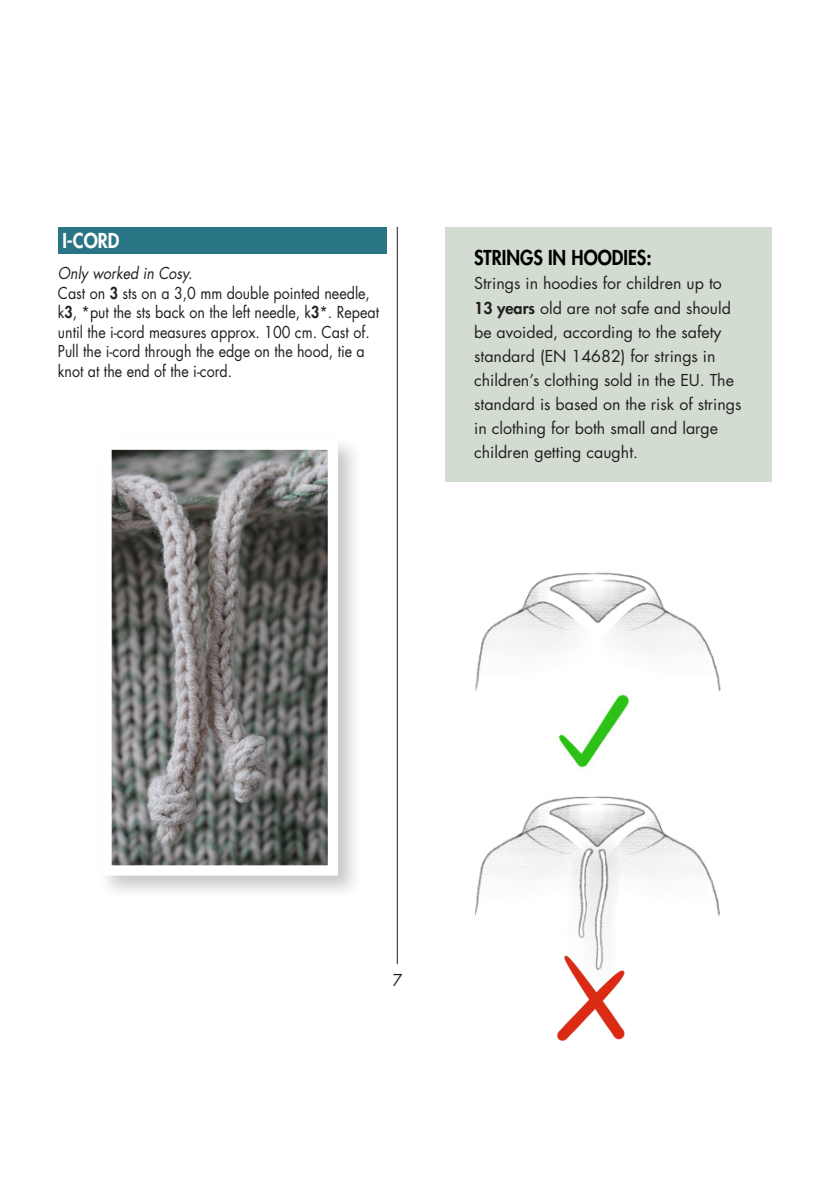
<style>
.page{position:relative;width:840px;height:1191px;background:#fff}
.page>*{position:absolute;margin:0;border:0;box-sizing:border-box;transform-origin:0 0}
.t1{font:800 20px "Futura Std";color:#000001;scale:.9 1}
.t2{font:800 20px "Futura Std";color:#fff;scale:.9 1}
.t3{font:16px/24.2px "Futura Std";color:#231f20}
.t4{font:16px/19.6px "Futura Std";color:#231f20;scale:.89 1}
.t5{font:italic 16px "Futura Std";color:#231f20;scale:.89 1}
.s1{font-weight:800}
</style>
<div class="page">
<hr style="left:397px;top:227px;width:1px;height:737px;background:#231f20">
<div style="left:58px;top:227px;width:328px;height:26px;background:#287586"></div>
<div style="left:445px;top:227px;width:326px;height:254px;background:#d3dcd1"></div>
<img style="left:475px;top:572px;width:246px;height:120px">
<img style="left:475px;top:796px;width:245px;height:155px">
<img style="left:548px;top:687px;width:96px;height:81px">
<img style="left:557px;top:951px;width:68px;height:90px">
<div style="left:98px;top:436px;width:264px;height:463px;background:#231f20;opacity:.24"></div>
<img style="left:112px;top:450px;width:215px;height:414px">
<div style="left:101px;top:439px;width:237px;height:436px;border:10px solid #fff"></div>
<p class="t2" style="left:62px;top:228px;width:65px">I-CORD</p>
<p class="t5" style="left:58px;top:263px;width:153px">Only worked in Cosy.</p>
<p class="t4" style="left:58px;top:283px;width:362px">Cast on <span class="s1">3</span> sts on a 3,0 mm double pointed needle, k<span class="s1">3</span>, *put the sts back on the left needle, k<span class="s1">3</span>*. Repeat until the i-cord measures approx. 100 cm. Cast of.</p>
<p class="t4" style="left:58px;top:341px;width:346px">Pull the i-cord through the edge on the hood, tie a knot at the end of the i-cord.</p>
<p class="t1" style="left:474px;top:245px;width:198px">STRINGS IN HOODIES:</p>
<p class="t3" style="left:474px;top:272px;width:269px">Strings in hoodies for children up to <span class="s1">13 years</span> old are not safe and should be avoided, according to the safety standard (EN 14682) for strings in children’s clothing sold in the EU. The standard is based on the risk of strings in clothing for both small and large children getting caught.</p>
<p class="t3" style="left:392px;top:968px;width:11px">7</p>
</div>
